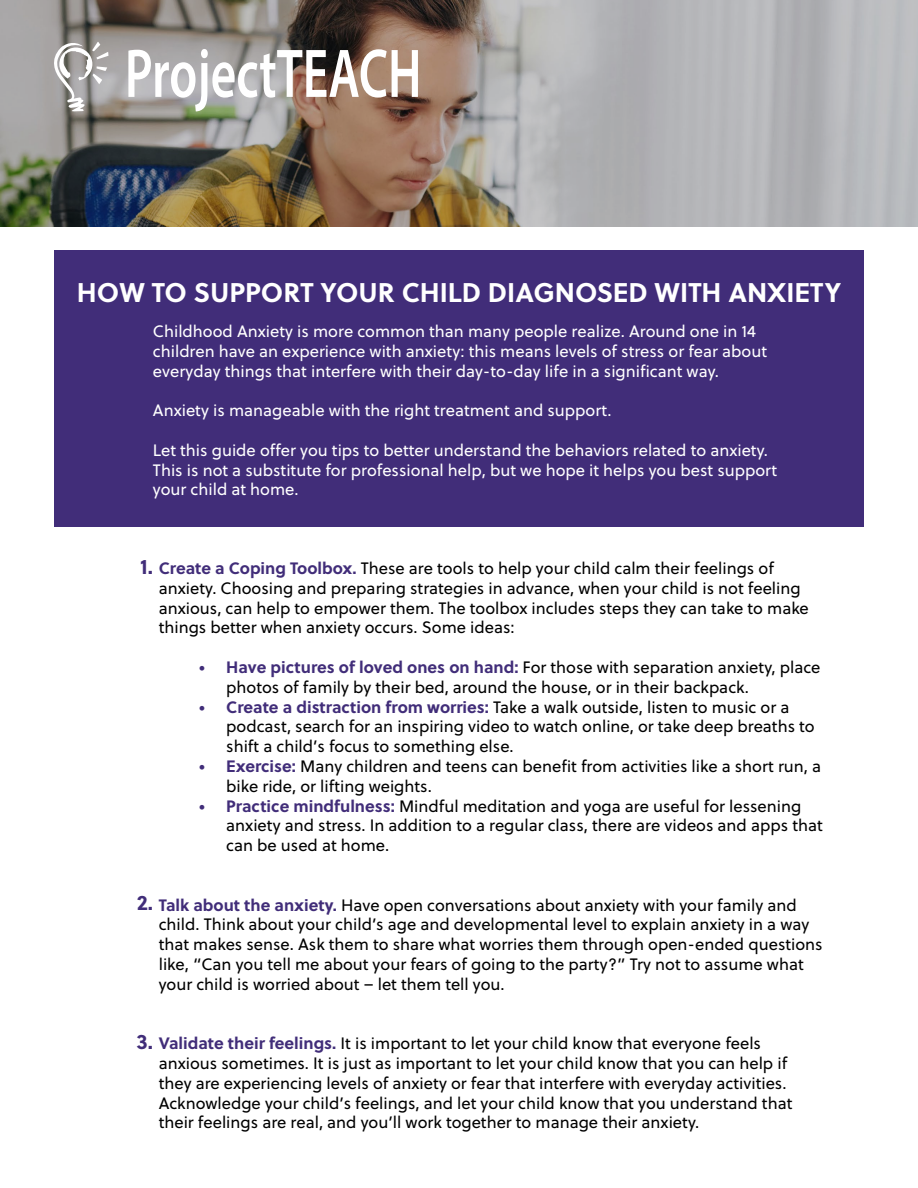
<style>
.page{position:relative;width:918px;height:1188px;background:#fff}
.page>*{position:absolute;margin:0;border:0;box-sizing:border-box;transform-origin:0 0}
.t1{font:700 27px "Soleil";color:#fff}
.t2{font:700 21px "Soleil";color:#412d79}
.t3{font:16.5px/19.8px "Soleil";color:#000}
.t4{font:16.5px/19.8px "Soleil";color:#fff}
.s1{font-weight:700;color:#412d79}
</style>
<div class="page">
<div style="left:54px;top:251px;width:810px;height:276px;background:#412d79"></div>
<img style="left:0;top:0;width:918px;height:227px">
<svg style="left:54px;top:41px;width:54px;height:71px"></svg>
<svg style="left:128px;top:49px;width:290px;height:63px"></svg>
<h1 class="t1" style="left:77px;top:271px;width:766px">HOW TO SUPPORT YOUR CHILD DIAGNOSED WITH ANXIETY</h1>
<p class="t4" style="left:153px;top:321px;width:616px">Childhood Anxiety is more common than many people realize. Around one in 14 children have an experience with anxiety: this means levels of stress or fear about everyday things that interfere with their day-to-day life in a significant way.</p>
<p class="t4" style="left:153px;top:400px;width:460px">Anxiety is manageable with the right treatment and support.</p>
<p class="t4" style="left:153px;top:440px;width:626px">Let this guide offer you tips to better understand the behaviors related to anxiety.<br>This is not a substitute for professional help, but we hope it helps you best support your child at home.</p>
<p class="t2" style="left:140px;top:550px;width:14px">1.</p>
<p class="t3" style="left:159px;top:558px;width:652px"><span class="s1">Create a Coping Toolbox.</span> These are tools to help your child calm their feelings of anxiety. Choosing and preparing strategies in advance, when your child is not feeling anxious, can help to empower them. The toolbox includes steps they can take to make things better when anxiety occurs. Some ideas:</p>
<p class="t3" style="left:226px;top:657px;width:596px;text-indent:-27px"><span class="s1">• Have pictures of loved ones on hand:</span> For those with separation anxiety, place photos of family by their bed, around the house, or in their backpack.</p>
<p class="t3" style="left:226px;top:696px;width:590px;text-indent:-27px"><span class="s1">• Create a distraction from worries:</span> Take a walk outside, listen to music or a podcast, search for an inspiring video to watch online, or take deep breaths to shift a child’s focus to something else.</p>
<p class="t3" style="left:226px;top:756px;width:596px;text-indent:-27px"><span class="s1">• Exercise:</span> Many children and teens can benefit from activities like a short run, a bike ride, or lifting weights.</p>
<p class="t3" style="left:226px;top:795px;width:598px;text-indent:-27px"><span class="s1">• Practice mindfulness:</span> Mindful meditation and yoga are useful for lessening anxiety and stress. In addition to a regular class, there are videos and apps that can be used at home.</p>
<p class="t2" style="left:137px;top:887px;width:18px">2.</p>
<p class="t3" style="left:159px;top:894px;width:665px"><span class="s1">Talk about the anxiety.</span> Have open conversations about anxiety with your family and child. Think about your child’s age and developmental level to explain anxiety in a way that makes sense. Ask them to share what worries them through open-ended questions like, “Can you tell me about your fears of going to the party?” Try not to assume what your child is worried about – let them tell you.</p>
<p class="t2" style="left:136px;top:1025px;width:18px">3.</p>
<p class="t3" style="left:159px;top:1033px;width:635px"><span class="s1">Validate their feelings.</span> It is important to let your child know that everyone feels anxious sometimes. It is just as important to let your child know that you can help if they are experiencing levels of anxiety or fear that interfere with everyday activities.<br>Acknowledge your child’s feelings, and let your child know that you understand that their feelings are real, and you’ll work together to manage their anxiety.</p>
</div>
